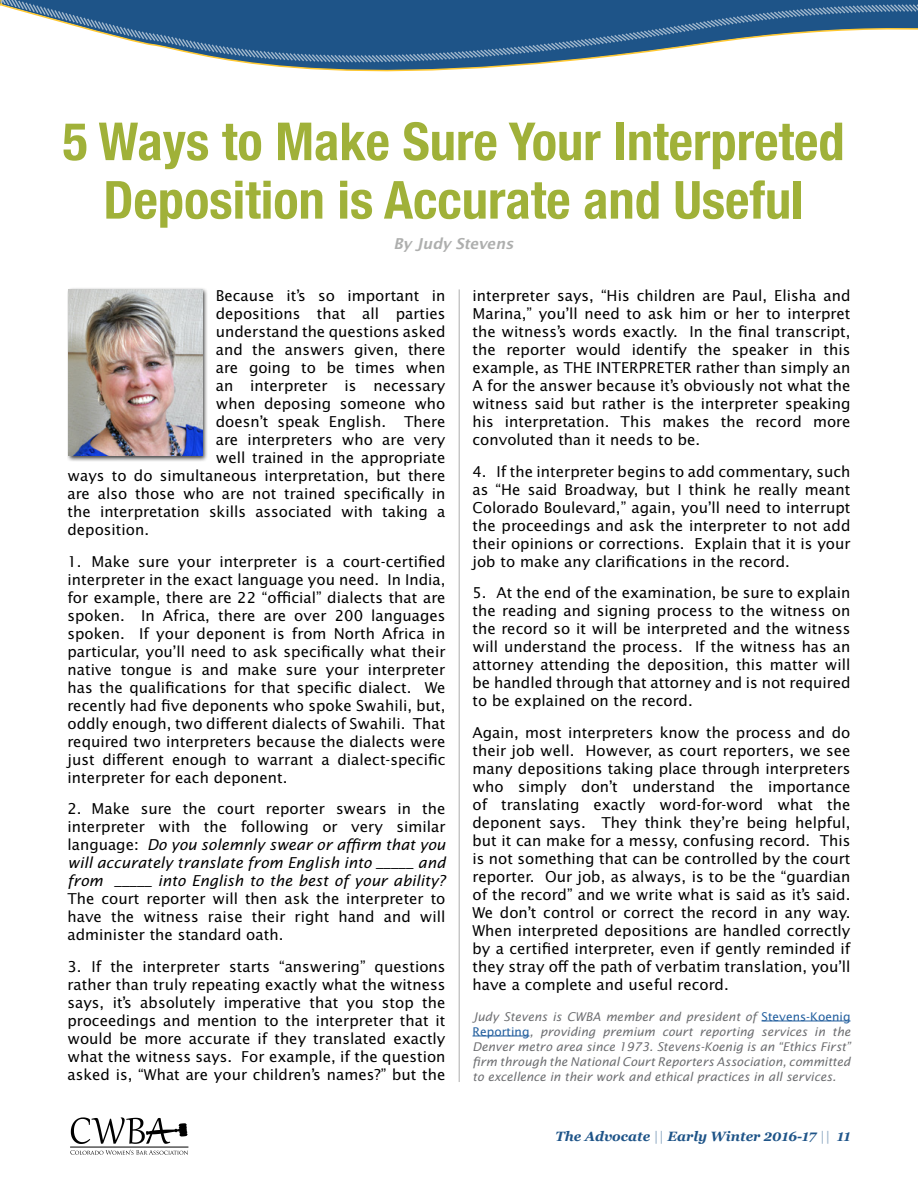
<style>
.page{position:relative;width:918px;height:1188px;background:#fff}
.page>*{position:absolute;margin:0;border:0;box-sizing:border-box;transform-origin:0 0}
.t1{font:700 condensed 52.5px/58.5px "Helvetica Neue";color:#a0b139;text-align:center}
.t2{font:15px/18px "Lucida Sans";color:#000;text-align:justify}
.t3{font:italic 15px/18px "Lucida Sans";color:#000;text-align:justify}
.t4{font:15px "Lucida San Dem Ita";letter-spacing:-.01em;color:#aeafae}
.t5{font:italic 700 13.5px "Georgia";color:#1e5488}
.t6{font:italic 12px/15px "Lucida Sans";color:#6d6e71;text-align:justify}
.s1{font-style:normal}
.s2{font-style:normal;color:#215e9e}
.s3{color:#a2b8cd}
.s4{color:#20568b}
</style>
<div class="page">
<svg style="left:254px;top:64px;width:285px;height:8px"></svg>
<svg style="left:0;top:0;width:918px;height:64px"></svg>
<hr style="left:762px;top:1021px;width:88px;height:1px;background:#215e9e">
<hr style="left:472px;top:1036px;width:57px;height:1px;background:#215e9e">
<hr style="left:459px;top:289px;width:1px;height:793px;background:#aeafae">
<div style="left:67px;top:287px;width:142px;height:175px;background:#000;opacity:.75"></div>
<img style="left:69px;top:289px;width:133px;height:167px">
<svg style="left:70px;top:1150px;width:118px;height:5px"></svg>
<hr style="left:70px;top:1147px;width:118px;height:1px;background:#010101">
<svg style="left:71px;top:1117px;width:117px;height:27px"></svg>
<h1 class="t1" style="left:63px;top:109px;width:783px">5 Ways to Make Sure Your Interpreted<br>Deposition is Accurate and Useful</h1>
<p class="t4" style="left:393px;top:234px;width:122px">By Judy Stevens</p>
<p class="t2" style="left:216px;top:287px;width:231px">Because it’s so important in</p>
<p class="t2" style="left:216px;top:305px;width:231px">depositions that all parties</p>
<p class="t2" style="left:216px;top:323px;width:231px">understand the questions asked</p>
<p class="t2" style="left:216px;top:341px;width:231px">and the answers given, there</p>
<p class="t2" style="left:216px;top:359px;width:231px">are going to be times when</p>
<p class="t2" style="left:216px;top:377px;width:231px">an interpreter is necessary</p>
<p class="t2" style="left:216px;top:395px;width:231px">when deposing someone who</p>
<p class="t2" style="left:216px;top:413px;width:231px">doesn’t speak English. There</p>
<p class="t2" style="left:216px;top:431px;width:231px">are interpreters who are very</p>
<p class="t2" style="left:216px;top:449px;width:231px">well trained in the appropriate</p>
<p class="t2" style="left:67px;top:467px;width:379px">ways to do simultaneous interpretation, but there</p>
<p class="t2" style="left:67px;top:485px;width:379px">are also those who are not trained specifically in</p>
<p class="t2" style="left:67px;top:503px;width:379px">the interpretation skills associated with taking a</p>
<p class="t2" style="left:67px;top:521px;width:83px">deposition.</p>
<p class="t2" style="left:67px;top:552px;width:380px">1. Make sure your interpreter is a court-certified interpreter in the exact language you need. In India, for example, there are 22 “official” dialects that are spoken. In Africa, there are over 200 languages spoken. If your deponent is from North Africa in particular, you’ll need to ask specifically what their native tongue is and make sure your interpreter has the qualifications for that specific dialect. We recently had five deponents who spoke Swahili, but, oddly enough, two different dialects of Swahili. That required two interpreters because the dialects were just different enough to warrant a dialect-specific interpreter for each deponent.</p>
<p class="t3" style="left:67px;top:800px;width:380px"><span class="s1">2. Make sure the court reporter swears in the interpreter with the following or very similar language:</span> Do you solemnly swear or affirm that you will accurately translate from English into _____ and from _____ into English to the best of your ability?</p>
<p class="t2" style="left:67px;top:890px;width:380px">The court reporter will then ask the interpreter to have the witness raise their right hand and will administer the standard oath.</p>
<p class="t2" style="left:67px;top:957px;width:380px">3. If the interpreter starts “answering” questions rather than truly repeating exactly what the witness says, it’s absolutely imperative that you stop the proceedings and mention to the interpreter that it would be more accurate if they translated exactly what the witness says. For example, if the question asked is, “What are your children’s names?” but the</p>
<p class="t2" style="left:472px;top:287px;width:380px">interpreter says, “His children are Paul, Elisha and Marina,” you’ll need to ask him or her to interpret the witness’s words exactly. In the final transcript, the reporter would identify the speaker in this example, as THE INTERPRETER rather than simply an A for the answer because it’s obviously not what the witness said but rather is the interpreter speaking his interpretation. This makes the record more convoluted than it needs to be.</p>
<p class="t2" style="left:472px;top:462px;width:380px">4. If the interpreter begins to add commentary, such as “He said Broadway, but I think he really meant Colorado Boulevard,” again, you’ll need to interrupt the proceedings and ask the interpreter to not add their opinions or corrections. Explain that it is your job to make any clarifications in the record.</p>
<p class="t2" style="left:472px;top:584px;width:380px">5. At the end of the examination, be sure to explain the reading and signing process to the witness on the record so it will be interpreted and the witness will understand the process. If the witness has an attorney attending the deposition, this matter will be handled through that attorney and is not required to be explained on the record.</p>
<p class="t2" style="left:472px;top:723px;width:380px">Again, most interpreters know the process and do their job well. However, as court reporters, we see many depositions taking place through interpreters who simply don’t understand the importance of translating exactly word-for-word what the deponent says. They think they’re being helpful, but it can make for a messy, confusing record. This is not something that can be controlled by the court reporter. Our job, as always, is to be the “guardian of the record” and we write what is said as it’s said.<br>We don’t control or correct the record in any way.<br>When interpreted depositions are handled correctly by a certified interpreter, even if gently reminded if they stray off the path of verbatim translation, you’ll have a complete and useful record.</p>
<p class="t6" style="left:472px;top:1008px;width:380px">Judy Stevens is CWBA member and president of <span class="s2">Stevens-Koenig Reporting</span>, providing premium court reporting services in the Denver metro area since 1973. Stevens-Koenig is an “Ethics First” firm through the National Court Reporters Association, committed to excellence in their work and ethical practices in all services.</p>
<p class="t5" style="left:556px;top:1129px;width:296px">The Advocate <span class="s3">||</span> Early Winter 2016-17 <span class="s3">||</span> <span class="s4">11</span></p>
</div>
